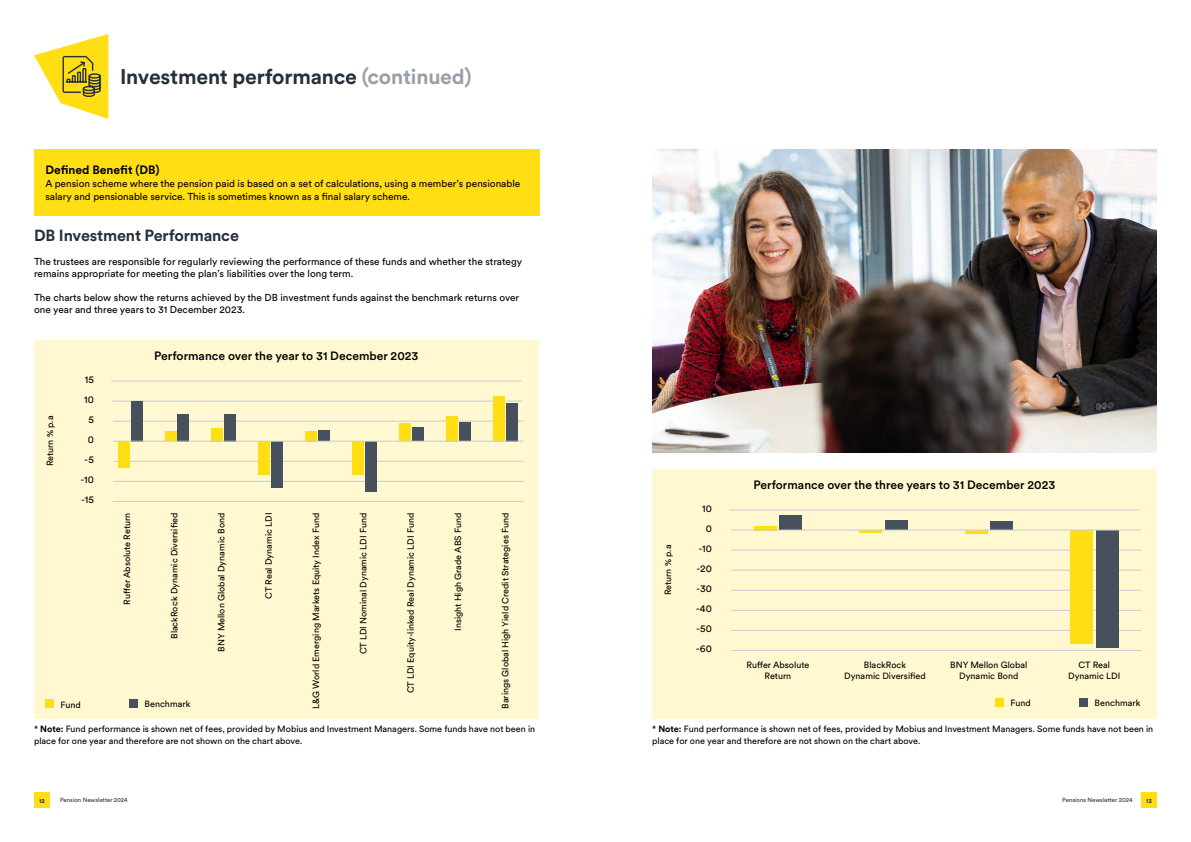
<style>
.page{position:relative;width:1191px;height:842px;background:#fff}
.page>*{position:absolute;margin:0;border:0;box-sizing:border-box;transform-origin:0 0}
.t1{font:700 21px "Circular XX";letter-spacing:-.01em;color:#25303b}
.t2{font:700 16px "Circular XX";letter-spacing:-.01em;color:#25303b}
.t3{font:500 12px "Circular XX";color:#000}
.t4{font:700 12px "Circular XX";color:#000}
.t5{font:10px/20px "Circular XX";color:#000}
.t6{font:9px/11px "Circular XX";color:#000;text-align:center}
.t7{font:6px "Circular XX";color:#25303b}
.t8{font:700 6px "Circular XX";color:#25303b}
.s1{color:#999ea8}
.s2{font-weight:700}
</style>
<div class="page">
<div style="left:34px;top:149px;width:505px;height:66px;background:#ffde14"></div>
<div style="left:34px;top:792px;width:16px;height:16px;background:#ffde14"></div>
<div style="left:1141px;top:792px;width:16px;height:16px;background:#ffde14"></div>
<img style="left:652px;top:149px;width:504px;height:304px">
<div style="left:34px;top:341px;width:505px;height:378px;background:#fff8d0"></div>
<div style="left:652px;top:470px;width:504px;height:249px;background:#fff8d0"></div>
<hr style="left:113px;top:421px;width:410px;height:1px;background:#c9ccd2">
<hr style="left:731px;top:550px;width:410px;height:1px;background:#c9ccd2">
<hr style="left:113px;top:401px;width:410px;height:1px;background:#c9ccd2">
<hr style="left:113px;top:461px;width:410px;height:1px;background:#c9ccd2">
<hr style="left:731px;top:590px;width:410px;height:1px;background:#c9ccd2">
<hr style="left:113px;top:481px;width:410px;height:1px;background:#c9ccd2">
<hr style="left:731px;top:610px;width:410px;height:1px;background:#c9ccd2">
<hr style="left:731px;top:630px;width:410px;height:1px;background:#c9ccd2">
<hr style="left:113px;top:501px;width:410px;height:1px;background:#c9ccd2">
<hr style="left:731px;top:650px;width:410px;height:1px;background:#c9ccd2">
<div style="left:118px;top:441px;width:11px;height:26px;background:#ffde14"></div>
<svg style="left:754px;top:526px;width:22px;height:4px"></svg>
<div style="left:779px;top:516px;width:23px;height:14px;background:#47515d"></div>
<hr style="left:859px;top:530px;width:23px;height:3px;background:#ffde14">
<div style="left:884px;top:520px;width:23px;height:10px;background:#47515d"></div>
<hr style="left:964px;top:530px;width:23px;height:3px;background:#ffde14">
<div style="left:990px;top:522px;width:23px;height:8px;background:#47515d"></div>
<div style="left:131px;top:401px;width:11px;height:40px;background:#47515d"></div>
<div style="left:493px;top:396px;width:11px;height:45px;background:#ffde14"></div>
<div style="left:506px;top:403px;width:11px;height:38px;background:#47515d"></div>
<div style="left:446px;top:416px;width:11px;height:25px;background:#ffde14"></div>
<div style="left:459px;top:422px;width:11px;height:19px;background:#47515d"></div>
<div style="left:399px;top:424px;width:12px;height:17px;background:#ffde14"></div>
<div style="left:412px;top:428px;width:12px;height:13px;background:#47515d"></div>
<div style="left:352px;top:441px;width:12px;height:33px;background:#ffde14"></div>
<div style="left:365px;top:441px;width:12px;height:51px;background:#47515d"></div>
<div style="left:305px;top:431px;width:12px;height:10px;background:#ffde14"></div>
<div style="left:318px;top:430px;width:12px;height:11px;background:#47515d"></div>
<div style="left:258px;top:441px;width:12px;height:33px;background:#ffde14"></div>
<div style="left:271px;top:441px;width:12px;height:46px;background:#47515d"></div>
<div style="left:212px;top:428px;width:11px;height:13px;background:#ffde14"></div>
<div style="left:225px;top:414px;width:11px;height:27px;background:#47515d"></div>
<div style="left:165px;top:432px;width:11px;height:9px;background:#ffde14"></div>
<div style="left:178px;top:414px;width:11px;height:27px;background:#47515d"></div>
<hr style="left:111px;top:381px;width:410px;height:1px;background:#c9ccd2">
<hr style="left:729px;top:510px;width:410px;height:1px;background:#c9ccd2">
<svg style="left:34px;top:34px;width:74px;height:85px"></svg>
<div style="left:45px;top:699px;width:9px;height:9px;background:#ffde14"></div>
<div style="left:130px;top:699px;width:8px;height:9px;background:#47515d"></div>
<div style="left:995px;top:698px;width:9px;height:8px;background:#ffde14"></div>
<div style="left:1079px;top:698px;width:9px;height:8px;background:#47515d"></div>
<hr style="left:113px;top:441px;width:410px;height:1px;background:#c9ccd2">
<hr style="left:731px;top:570px;width:410px;height:1px;background:#c9ccd2">
<div style="left:1070px;top:530px;width:22px;height:114px;background:#ffde14"></div>
<div style="left:1095px;top:530px;width:23px;height:117px;background:#47515d"></div>
<hr style="left:730px;top:530px;width:411px;height:1px;background:#c9ccd2">
<h1 class="t1" style="left:120px;top:63px;width:353px">Investment performance <span class="s1">(continued)</span></h1>
<h3 class="t4" style="left:45px;top:161px;width:115px">Defined Benefit (DB)</h3>
<p class="t5" style="left:45px;top:176px;width:476px;line-height:13px">A pension scheme where the pension paid is based on a set of calculations, using a member’s pensionable salary and pensionable service. This is sometimes known as a final salary scheme.</p>
<h2 class="t2" style="left:34px;top:225px;width:206px">DB Investment Performance</h2>
<p class="t5" style="left:34px;top:255px;width:490px;line-height:12px">The trustees are responsible for regularly reviewing the performance of these funds and whether the strategy remains appropriate for meeting the plan’s liabilities over the long term.</p>
<p class="t5" style="left:34px;top:291px;width:487px;line-height:12px">The charts below show the returns achieved by the DB investment funds against the benchmark returns over one year and three years to 31 December 2023.</p>
<p class="t6" style="left:44px;top:466px;width:52px;rotate:-90deg">Return % p.a</p>
<p class="t5" style="left:80px;top:369px;width:15px;text-align:right">15<br>10<br>5<br>0 -5 -10 -15</p>
<h3 class="t3" style="left:154px;top:347px;width:266px">Performance over the year to 31 December 2023</h3>
<h3 class="t3" style="left:753px;top:476px;width:303px">Performance over the three years to 31 December 2023</h3>
<p class="t5" style="left:696px;top:498px;width:18px;text-align:right">10<br>0 -10 -20 -30 -40 -50 -60</p>
<p class="t6" style="left:121px;top:605px;width:93px;rotate:-90deg">Ruffer Absolute Return</p>
<p class="t6" style="left:499px;top:709px;width:198px;rotate:-90deg">Barings Global High Yield Credit Strategies Fund</p>
<p class="t6" style="left:168px;top:639px;width:128px;rotate:-90deg">BlackRock Dynamic Diversified</p>
<p class="t6" style="left:216px;top:652px;width:140px;rotate:-90deg">BNY Mellon Global Dynamic Bond</p>
<p class="t6" style="left:263px;top:599px;width:88px;rotate:-90deg">CT Real Dynamic LDI</p>
<p class="t6" style="left:310px;top:709px;width:198px;rotate:-90deg">L&amp;G World Emerging Markets Equity Index Fund</p>
<p class="t6" style="left:357px;top:654px;width:143px;rotate:-90deg">CT LDI Nominal Dynamic LDI Fund</p>
<p class="t6" style="left:405px;top:693px;width:182px;rotate:-90deg">CT LDI Equity-linked Real Dynamic LDI Fund</p>
<p class="t6" style="left:452px;top:631px;width:119px;rotate:-90deg">Insight High Grade ABS Fund</p>
<p class="t6" style="left:662px;top:595px;width:52px;rotate:-90deg">Return % p.a</p>
<p class="t6" style="left:746px;top:659px;width:64px">Ruffer Absolute<br>Return</p>
<p class="t6" style="left:844px;top:659px;width:83px">BlackRock<br>Dynamic Diversified</p>
<p class="t6" style="left:1068px;top:659px;width:54px">CT Real<br>Dynamic LDI</p>
<p class="t6" style="left:950px;top:659px;width:79px">BNY Mellon Global<br>Dynamic Bond</p>
<p class="t6" style="left:61px;top:698px;width:22px">Fund</p>
<p class="t6" style="left:145px;top:698px;width:47px">Benchmark</p>
<p class="t6" style="left:1010px;top:697px;width:22px">Fund</p>
<p class="t6" style="left:1094px;top:697px;width:47px">Benchmark</p>
<p class="t6" style="left:34px;top:722px;width:502px;line-height:12px;text-align:left">* <span class="s2">Note:</span> Fund performance is shown net of fees, provided by Mobius and Investment Managers. Some funds have not been in place for one year and therefore are not shown on the chart above.</p>
<p class="t6" style="left:652px;top:722px;width:502px;line-height:12px;text-align:left">* <span class="s2">Note:</span> Fund performance is shown net of fees, provided by Mobius and Investment Managers. Some funds have not been in place for one year and therefore are not shown on the chart above.</p>
<p class="t8" style="left:39px;top:796px;width:7px">12</p>
<p class="t7" style="left:60px;top:796px;width:69px">Pension Newsletter 2024</p>
<p class="t7" style="left:1062px;top:796px;width:72px">Pensions Newsletter 2024</p>
<p class="t8" style="left:1146px;top:796px;width:7px">13</p>
</div>
